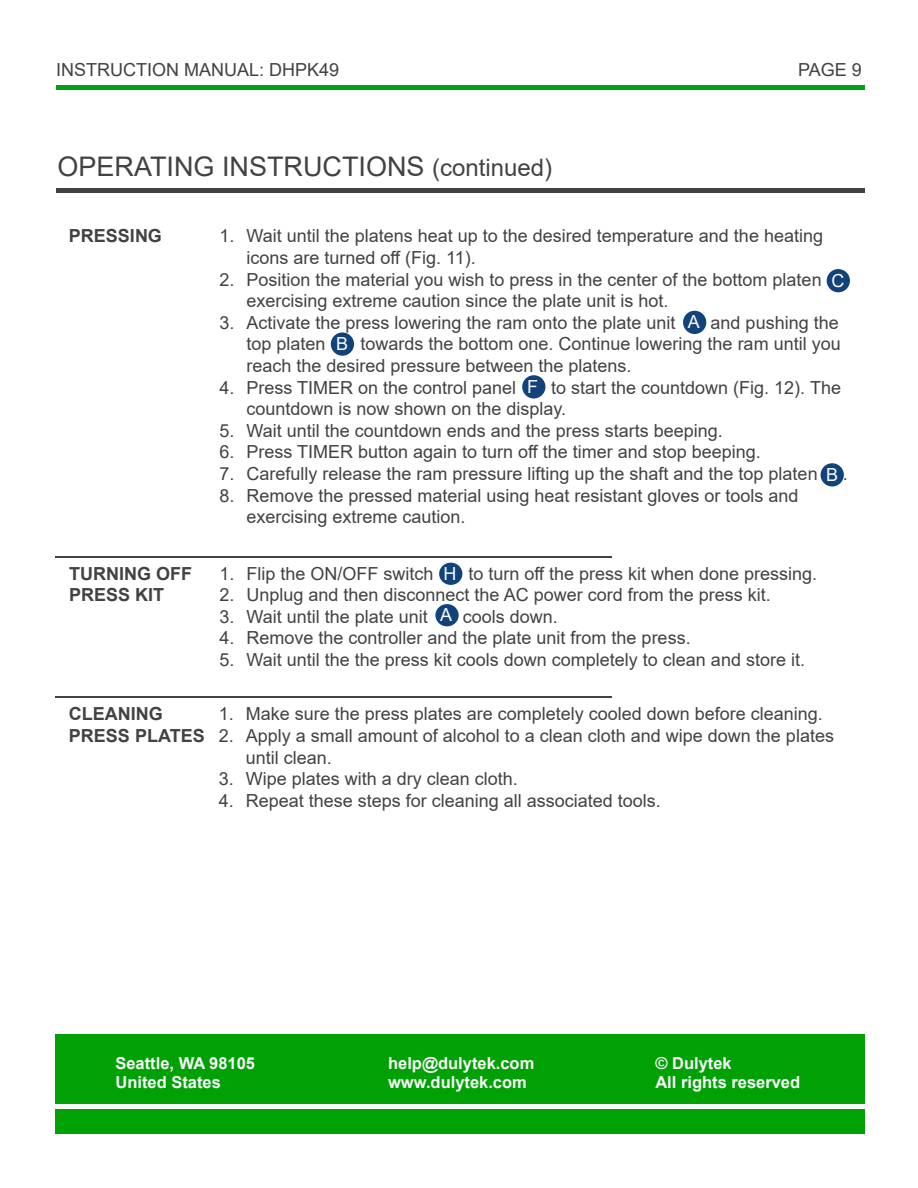
<style>
.page{position:relative;width:918px;height:1188px;background:#fff}
.page>*{position:absolute;margin:0;border:0;box-sizing:border-box;transform-origin:0 0}
.t1{font:27px "Arial";color:#424242}
.t2{font:18px/21.6px "Arial";color:#424242}
.t3{font:700 18px/21.6px "Arial";color:#424242}
.t4{font:18px "Arial";color:#fafafa}
.t5{font:700 16.5px/19.8px "Arial";color:#fafafa}
.t6{font:700 16.5px "Arial";color:#f8f8f8}
.s1{font-size:24px}
.s2{color:#424242}
</style>
<div class="page">
<div style="left:331px;top:332px;width:23px;height:24px;background:#11427a;border-radius:50%"></div>
<div style="left:56px;top:85px;width:809px;height:5px;background:#00a116"></div>
<hr style="left:56px;top:188px;width:809px;height:4px;background:#424242">
<div style="left:821px;top:463px;width:23px;height:24px;background:#11427a;border-radius:50%"></div>
<div style="left:683px;top:311px;width:23px;height:23px;background:#11427a;border-radius:50%"></div>
<hr style="left:55px;top:556px;width:557px;height:2px;background:#424242">
<div style="left:439px;top:563px;width:23px;height:22px;background:#11427a;border-radius:50%"></div>
<div style="left:435px;top:604px;width:24px;height:22px;background:#11427a;border-radius:50%"></div>
<div style="left:827px;top:269px;width:23px;height:23px;background:#11427a;border-radius:50%"></div>
<div style="left:55px;top:1034px;width:809px;height:100px;background:#00a105"></div>
<hr style="left:53px;top:1104px;width:815px;height:4px;background:#fafafa">
<div style="left:522px;top:375px;width:23px;height:23px;background:#11427a;border-radius:50%"></div>
<hr style="left:56px;top:697px;width:556px;height:1px;background:#424242">
<p class="t2" style="left:56px;top:58px;width:285px">INSTRUCTION MANUAL: DHPK49</p>
<p class="t2" style="left:798px;top:58px;width:65px">PAGE 9</p>
<h1 class="t1" style="left:58px;top:148px;width:496px">OPERATING INSTRUCTIONS <span class="s1">(continued)</span></h1>
<p class="t3" style="left:69px;top:225px;width:95px">PRESSING</p>
<p class="t2" style="left:246px;top:225px;width:578px;text-indent:-27px">1. Wait until the platens heat up to the desired temperature and the heating icons are turned off (Fig. 11).</p>
<p class="t2" style="left:246px;top:268px;width:577px;text-indent:-27px">2. Position the material you wish to press in the center of the bottom platen exercising extreme caution since the plate unit is hot.</p>
<p class="t2" style="left:219px;top:311px;width:458px">3. Activate the press lowering the ram onto the plate unit</p>
<p class="t2" style="left:711px;top:311px;width:130px">and pushing the</p>
<p class="t2" style="left:246px;top:333px;width:81px">top platen</p>
<p class="t4" style="left:832px;top:268px;width:14px">C</p>
<p class="t4" style="left:688px;top:310px;width:14px">A</p>
<p class="t2" style="left:246px;top:333px;width:596px;text-indent:114px">towards the bottom one. Continue lowering the ram until you reach the desired pressure between the platens.</p>
<p class="t2" style="left:219px;top:376px;width:298px">4. Press TIMER on the control panel</p>
<p class="t4" style="left:336px;top:331px;width:14px">B</p>
<p class="t4" style="left:527px;top:374px;width:12px">F</p>
<p class="t2" style="left:246px;top:376px;width:596px;text-indent:305px">to start the countdown (Fig. 12). The countdown is now shown on the display.</p>
<p class="t2" style="left:219px;top:419px;width:505px">5. Wait until the countdown ends and the press starts beeping.</p>
<p class="t2" style="left:219px;top:441px;width:543px">6. Press TIMER button again to turn off the timer and stop beeping.</p>
<p class="t2" style="left:219px;top:463px;width:600px">7. Carefully release the ram pressure lifting up the shaft and the top platen</p>
<p class="t4" style="left:826px;top:462px;width:23px">B <span class="s2">.</span></p>
<p class="t2" style="left:246px;top:484px;width:554px;text-indent:-27px">8. Remove the pressed material using heat resistant gloves or tools and exercising extreme caution.</p>
<p class="t2" style="left:219px;top:562px;width:216px">1. Flip the ON/OFF switch</p>
<p class="t2" style="left:469px;top:562px;width:350px">to turn off the press kit when done pressing.</p>
<p class="t2" style="left:219px;top:584px;width:553px">2. Unplug and then disconnect the AC power cord from the press kit.</p>
<p class="t2" style="left:219px;top:606px;width:210px">3. Wait until the plate unit</p>
<p class="t2" style="left:463px;top:606px;width:97px">cools down.</p>
<p class="t2" style="left:219px;top:627px;width:473px">4. Remove the controller and the plate unit from the press.</p>
<p class="t2" style="left:219px;top:649px;width:587px">5. Wait until the the press kit cools down completely to clean and store it.</p>
<p class="t3" style="left:69px;top:563px;width:124px">TURNING OFF<br>PRESS KIT</p>
<p class="t4" style="left:444px;top:561px;width:14px">H</p>
<p class="t4" style="left:440px;top:603px;width:14px">A</p>
<p class="t3" style="left:69px;top:703px;width:137px">CLEANING<br>PRESS PLATES</p>
<p class="t2" style="left:219px;top:703px;width:606px">1. Make sure the press plates are completely cooled down before cleaning.</p>
<p class="t2" style="left:246px;top:725px;width:590px;text-indent:-27px">2. Apply a small amount of alcohol to a clean cloth and wipe down the plates until clean.</p>
<p class="t2" style="left:219px;top:768px;width:301px">3. Wipe plates with a dry clean cloth.</p>
<p class="t2" style="left:219px;top:790px;width:444px">4. Repeat these steps for cleaning all associated tools.</p>
<p class="t5" style="left:115px;top:1053px;width:141px">Seattle, WA 98105<br>United States</p>
<p class="t5" style="left:388px;top:1053px;width:148px">help@dulytek.com www.dulytek.com</p>
<p class="t6" style="left:655px;top:1051px;width:78px">© Dulytek</p>
<p class="t5" style="left:655px;top:1073px;width:146px">All rights reserved</p>
</div>
